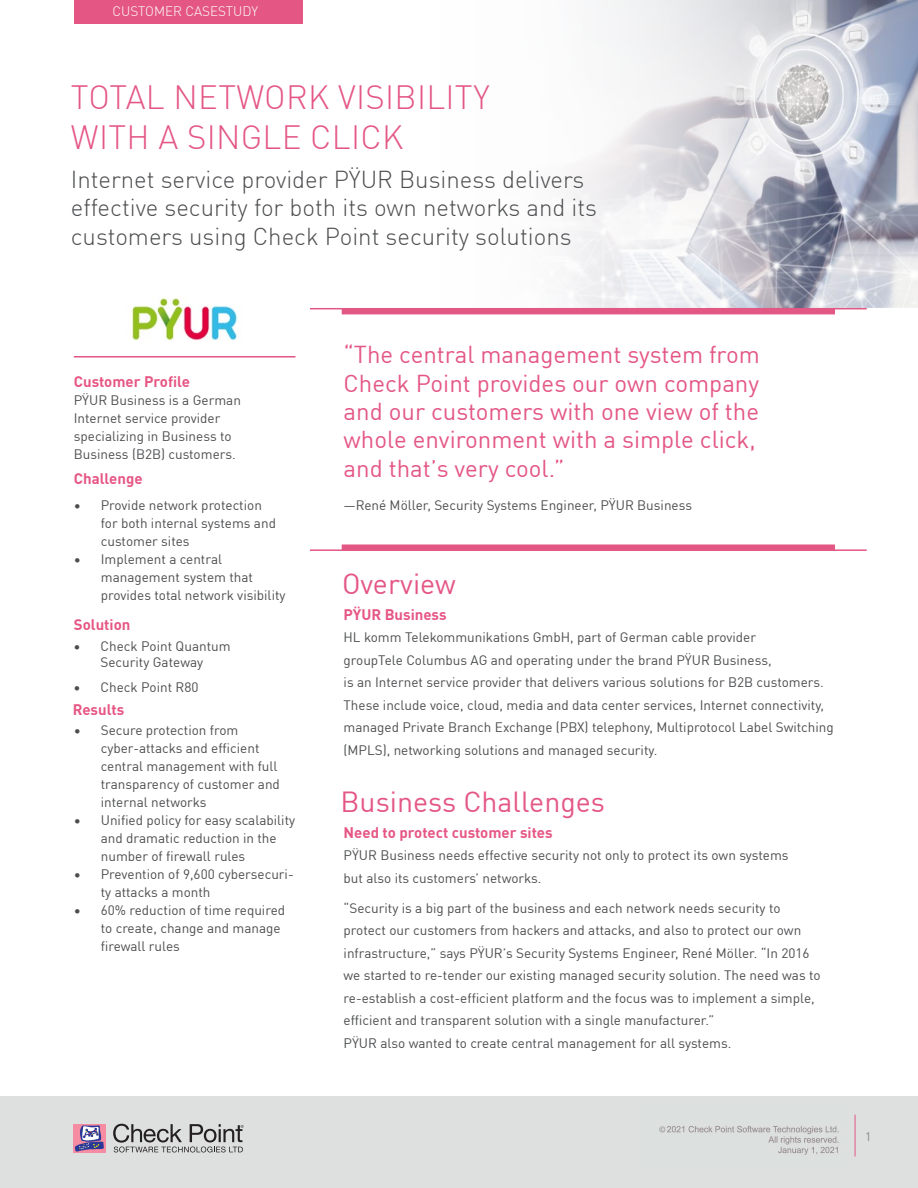
<style>
.page{position:relative;width:918px;height:1188px;background:#fff}
.page>*{position:absolute;margin:0;border:0;box-sizing:border-box;transform-origin:0 0}
.t1{font:300 33px/39.6px "DIN Pro";letter-spacing:.01em;color:#e45785}
.t2{font:28.5px "DIN Pro";color:#e45785}
.t3{font:24px/28.5px "DIN Pro";color:#e45785}
.t4{font:300 24px/28.5px "DIN Pro";color:#4c4d4f}
.t5{font:700 15px "DIN Pro";color:#e65684}
.t6{font:13.5px/18px "DIN Pro";color:#4c4d4f}
.t7{font:300 13.5px "DIN Pro";color:#fff}
.t8{font:12px "DIN Pro";color:#8c858c}
</style>
<div class="page">
<img style="left:867px;top:0;width:51px;height:308px">
<svg style="left:840px;top:0;width:27px;height:308px"></svg>
<svg style="left:779px;top:0;width:61px;height:307px"></svg>
<svg style="left:494px;top:0;width:285px;height:315px;fill:#f3f3f5"></svg>
<div style="left:0;top:1097px;width:918px;height:91px;background:#dee0e0"></div>
<div style="left:74px;top:1124px;width:32px;height:28px;background:#f58ca1"></div>
<svg style="left:75px;top:1125px;width:29px;height:27px"></svg>
<svg style="left:113px;top:1124px;width:131px;height:28px"></svg>
<hr style="left:855px;top:1115px;width:1px;height:41px;background:#e35785">
<div style="left:74px;top:0;width:229px;height:24px;background:#e45785"></div>
<hr style="left:310px;top:549px;width:557px;height:2px;background:#e35785">
<div style="left:342px;top:544px;width:493px;height:7px;background:#e35785;border:2px solid #e35785"></div>
<hr style="left:310px;top:308px;width:557px;height:1px;background:#e35785">
<div style="left:342px;top:308px;width:493px;height:6px;background:#e35785"></div>
<img style="left:131px;top:298px;width:107px;height:43px">
<hr style="left:74px;top:356px;width:222px;height:2px;background:#e45785">
<img style="left:659px;top:1125px;width:180px;height:30px">
<p class="t7" style="left:112px;top:1px;width:147px">CUSTOMER CASESTUDY</p>
<h1 class="t1" style="left:71px;top:75px;width:402px">Total network visibility with a single click</h1>
<h3 class="t4" style="left:71px;top:163px;width:528px">I nternet service provider PŸUR B usiness delivers effective security for both its own networks and its customers using Check Point security solutions</h3>
<p class="t5" style="left:74px;top:370px;width:118px">Customer Profile</p>
<p class="t6" style="left:74px;top:390px;width:169px">PŸUR Business is a German<br>Internet service provider specializing in Business to<br>Business (B2B) customers.</p>
<p class="t5" style="left:74px;top:467px;width:70px">Challenge</p>
<p class="t6" style="left:101px;top:495px;width:177px;text-indent:-27px">• Provide network protection for both internal systems and customer sites</p>
<p class="t6" style="left:101px;top:549px;width:186px;text-indent:-27px">• Implement a central management system that provides total network visibility</p>
<p class="t5" style="left:74px;top:613px;width:58px">Solution</p>
<p class="t6" style="left:74px;top:637px;width:159px;line-height:16.2px;text-align:center">• Check Point Quantum<br>Security Gateway</p>
<p class="t6" style="left:74px;top:678px;width:127px">• Check Point R80</p>
<p class="t5" style="left:73px;top:698px;width:53px">Results</p>
<p class="t6" style="left:101px;top:720px;width:181px;text-indent:-27px">• Secure protection from cyber-attacks and efficient central management with full transparency of customer and internal networks</p>
<p class="t6" style="left:101px;top:810px;width:196px;text-indent:-27px">• Unified policy for easy scalability and dramatic reduction in the number of firewall rules</p>
<p class="t6" style="left:101px;top:864px;width:194px;text-indent:-27px">• Prevention of 9,600 cybersecuri&shy;ty attacks a month</p>
<p class="t6" style="left:101px;top:900px;width:186px;text-indent:-27px">• 60% reduction of time required to create, change and manage firewall rules</p>
<h3 class="t3" style="left:344px;top:339px;width:418px">“The central management system from Check Point provides our own company and our customers with one view of the whole environment with a simple click, and that’s very cool.”</h3>
<p class="t6" style="left:344px;top:496px;width:350px">—René Möller, Security Systems Engineer, PŸUR Business</p>
<h2 class="t2" style="left:342px;top:562px;width:115px">Overview</h2>
<p class="t5" style="left:344px;top:602px;width:105px">PŸUR Business</p>
<p class="t6" style="left:344px;top:625px;width:492px;line-height:22.5px">HL komm Telekommunikations GmbH, part of German cable provider<br>groupTele Columbus AG and operating under the brand PŸUR Business,<br>is an Internet service provider that delivers various solutions for B2B customers.<br>These include voice, cloud, media and data center services, Internet connectivity, managed Private Branch Exchange (PBX) telephony, Multiprotocol Label Switching (MPLS), networking solutions and managed security.</p>
<h2 class="t2" style="left:341px;top:780px;width:266px">Business Challenges</h2>
<p class="t5" style="left:344px;top:821px;width:211px">Need to protect customer sites</p>
<p class="t6" style="left:344px;top:843px;width:447px;line-height:22.5px">PŸUR Business needs effective security not only to protect its own systems but also its customers’ networks.</p>
<p class="t6" style="left:344px;top:896px;width:479px;line-height:22.5px">“Security is a big part of the business and each network needs security to protect our customers from hackers and attacks, and also to protect our own infrastructure,” says PŸUR’s Security Systems Engineer, René Möller. “In 2016 we started to re-tender our existing managed security solution. The need was to re-establish a cost-efficient platform and the focus was to implement a simple, efficient and transparent solution with a single manufacturer.”<br>PŸUR also wanted to create central management for all systems.</p>
<p class="t8" style="left:865px;top:1127px;width:8px">1</p>
</div>
